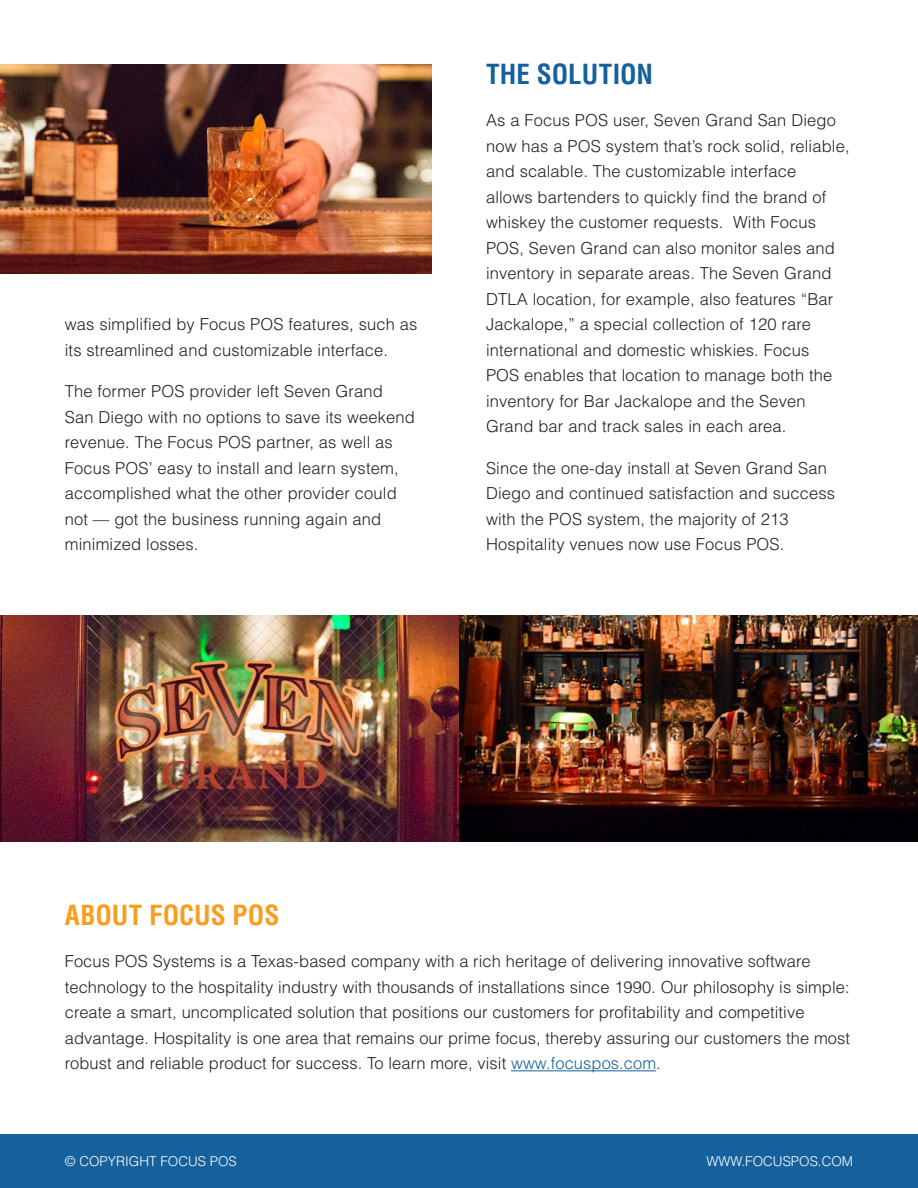
<style>
.page{position:relative;width:918px;height:1188px;background:#fff}
.page>*{position:absolute;margin:0;border:0;box-sizing:border-box;transform-origin:0 0}
.t1{font:700 condensed 27px "Helvetica LT Std";letter-spacing:.005em;color:#f89e1e}
.t2{font:700 condensed 27px "Helvetica LT Std";letter-spacing:.005em;color:#15619d}
.t3{font:300 16.5px/25.5px "Helvetica LT Std";letter-spacing:.01em;color:#231f20}
.t4{font:300 13.5px "Helvetica LT Std";color:#fff}
.s1{color:#15619d}
</style>
<div class="page">
<div style="left:0;top:1134px;width:918px;height:54px;background:#15619d"></div>
<hr style="left:511px;top:1070px;width:145px;height:1px;background:#15619d">
<img style="left:0;top:65px;width:432px;height:208px">
<img style="left:0;top:615px;width:918px;height:226px">
<p class="t3" style="left:65px;top:311px;width:354px">was simplified by Focus POS features, such as its streamlined and customizable interface.</p>
<p class="t3" style="left:65px;top:378px;width:352px">The former POS provider left Seven Grand San Diego with no options to save its weekend revenue. The Focus POS partner, as well as Focus POS’ easy to install and learn system, accomplished what the other provider could not — got the business running again and minimized losses.</p>
<p class="t2" style="left:486px;top:57px;width:169px">THE SOLUTION</p>
<p class="t3" style="left:486px;top:107px;width:365px">As a Focus POS user, Seven Grand San Diego now has a POS system that’s rock solid, reliable, and scalable. The customizable interface<br>allows bartenders to quickly find the brand of whiskey the customer requests. With Focus POS, Seven Grand can also monitor sales and inventory in separate areas. The Seven Grand DTLA location, for example, also features “Bar Jackalope,” a special collection of 120 rare international and domestic whiskies. Focus<br>POS enables that location to manage both the inventory for Bar Jackalope and the Seven Grand bar and track sales in each area.</p>
<p class="t3" style="left:486px;top:455px;width:351px">Since the one-day install at Seven Grand San Diego and continued satisfaction and success with the POS system, the majority of 213<br>Hospitality venues now use Focus POS.</p>
<p class="t1" style="left:65px;top:899px;width:216px">ABOUT FOCUS POS</p>
<p class="t3" style="left:65px;top:948px;width:787px">Focus POS Systems is a Texas-based company with a rich heritage of delivering innovative software technology to the hospitality industry with thousands of installations since 1990. Our philosophy is simple: create a smart, uncomplicated solution that positions our customers for profitability and competitive advantage. Hospitality is one area that remains our prime focus, thereby assuring our customers the most robust and reliable product for success. To learn more, visit <span class="s1">www.focuspos.com</span>.</p>
<p class="t4" style="left:65px;top:1153px;width:174px">© COPYRIGHT FOCUS POS</p>
<p class="t4" style="left:706px;top:1153px;width:148px">WWW.FOCUSPOS.COM</p>
</div>
